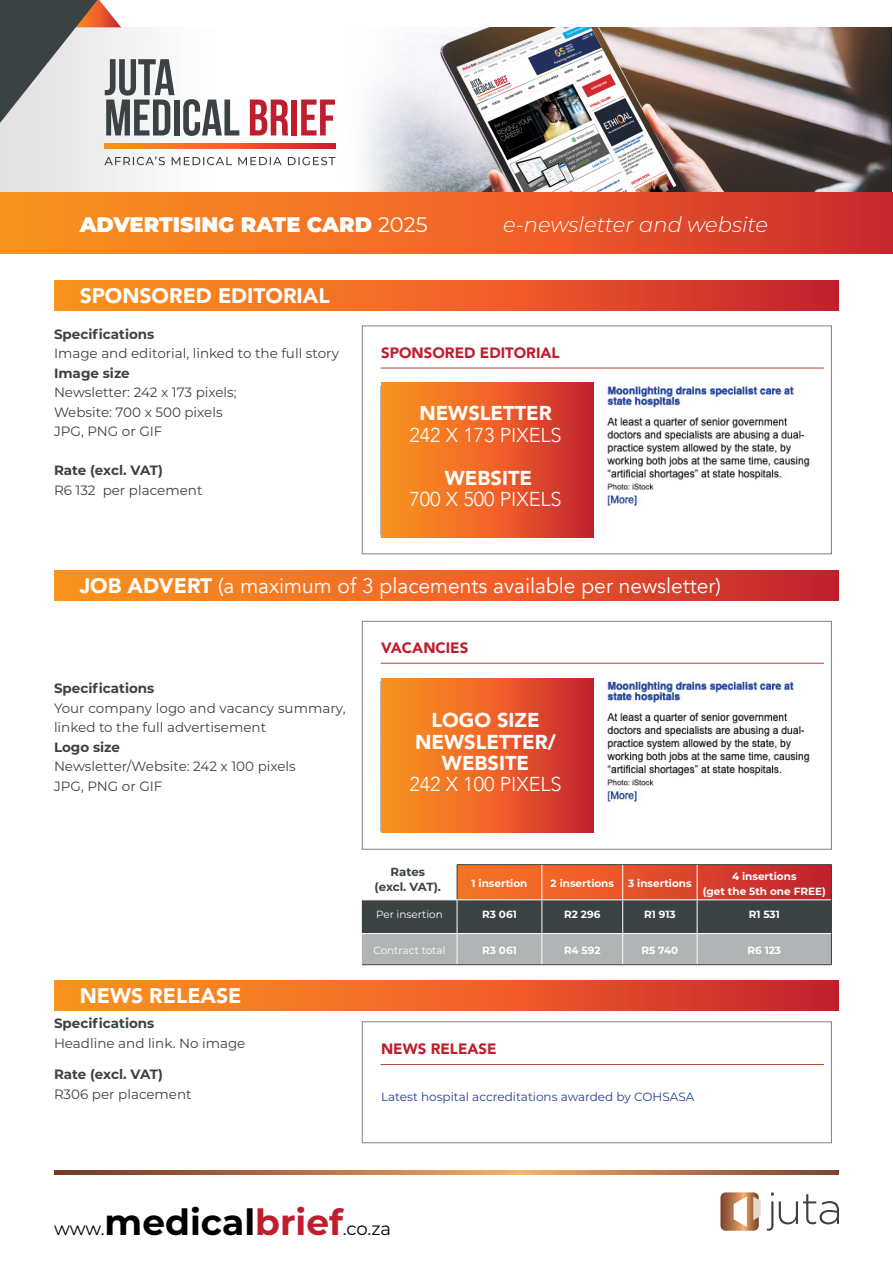
<style>
.page{position:relative;width:893px;height:1263px;background:#fff}
.page>*{position:absolute;margin:0;border:0;box-sizing:border-box;transform-origin:0 0}
.t1{font:700 51.45px/40.3px "Bebas Neue";color:#3b4244}
.t2{font:italic 300 21.15px "Montserrat";color:#fff}
.t3{font:21px "Avenir";color:#fff}
.t4{font:900 21px "Avenir";color:#fff}
.t5{font:900 21px "Montserrat";color:#fff}
.t6{font:900 20.1px/21.5px "Avenir";color:#fff;text-align:center}
.t7{font:300 20.1px "Avenir";color:#fff}
.t8{font:18px "Montserrat";letter-spacing:-.005em;color:#000}
.t9{font:900 15px "Avenir";color:#be1e2d}
.t10{font:13.5px/19.5px "Montserrat";color:#3b4244}
.t11{font:700 13.5px "Montserrat";color:#3b4244}
.t12{font:12px "Montserrat";color:#25408f}
.t13{font:700 11.7px/15.6px "Montserrat";letter-spacing:-.015em;color:#3b4244;text-align:center}
.t14{font:700 10.5px/14.5px "Montserrat";color:#fff;text-align:center}
.t15{font:10.5px "Montserrat";color:#fff}
.s1{color:#be1e2d}
.s2{font-weight:400}
.s3{font-weight:900}
.s4{font-weight:700;font-size:36px}
.s5{font-weight:700;font-size:36px;color:#be1e2d}
</style>
<div class="page">
<img style="left:0;top:27px;width:892px;height:166px">
<svg style="left:104px;top:156px;width:231px;height:9px"></svg>
<svg style="left:104px;top:143px;width:231px;height:6px"></svg>
<svg style="left:0;top:0;width:121px;height:124px;background:#a4a09f"></svg>
<div style="left:54px;top:281px;width:785px;height:30px;background:linear-gradient(to right,#ff9a1f,#cc272f)"></div>
<svg style="left:767px;top:1192px;width:72px;height:39px"></svg>
<svg style="left:720px;top:1192px;width:41px;height:39px"></svg>
<svg style="left:54px;top:1170px;width:785px;height:5px;background:#b17349"></svg>
<img style="left:380px;top:367px;width:444px;height:171px">
<div style="left:381px;top:383px;width:212px;height:154px;background:linear-gradient(to right,#ff9a1f,#cd292f)"></div>
<div style="left:362px;top:325px;width:470px;height:229px;border:1px solid #808285"></div>
<div style="left:54px;top:570px;width:785px;height:30px;background:linear-gradient(to right,#ff9a1f,#cc272f)"></div>
<img style="left:380px;top:662px;width:445px;height:171px">
<div style="left:381px;top:678px;width:212px;height:155px;background:linear-gradient(to right,#ff9a1f,#cd292f)"></div>
<div style="left:362px;top:621px;width:470px;height:229px;border:1px solid #808285"></div>
<svg style="left:362px;top:865px;width:469px;height:99px;background:#9c776d"></svg>
<hr style="left:457px;top:864px;width:85px;height:1px;background:#3b4244">
<hr style="left:457px;top:865px;width:1px;height:34px;background:#3b4244">
<hr style="left:542px;top:864px;width:81px;height:1px;background:#3b4244">
<hr style="left:623px;top:864px;width:74px;height:1px;background:#3b4244">
<hr style="left:697px;top:864px;width:135px;height:1px;background:#3b4244">
<hr style="left:542px;top:865px;width:1px;height:34px;background:#fff">
<hr style="left:622px;top:865px;width:1px;height:34px;background:#fff">
<hr style="left:697px;top:865px;width:1px;height:34px;background:#fff">
<hr style="left:457px;top:934px;width:1px;height:30px;background:#fff">
<hr style="left:542px;top:934px;width:1px;height:30px;background:#fff">
<hr style="left:622px;top:934px;width:1px;height:30px;background:#fff">
<hr style="left:697px;top:934px;width:1px;height:30px;background:#fff">
<hr style="left:362px;top:899px;width:95px;height:1px;background:#fff">
<hr style="left:457px;top:899px;width:85px;height:1px;background:#fff">
<hr style="left:457px;top:900px;width:1px;height:33px;background:#fff">
<hr style="left:542px;top:899px;width:81px;height:1px;background:#fff">
<hr style="left:542px;top:900px;width:1px;height:33px;background:#fff">
<hr style="left:623px;top:899px;width:74px;height:1px;background:#fff">
<hr style="left:622px;top:900px;width:1px;height:33px;background:#fff">
<hr style="left:697px;top:899px;width:134px;height:1px;background:#fff">
<hr style="left:697px;top:900px;width:1px;height:33px;background:#fff">
<hr style="left:362px;top:933px;width:95px;height:1px;background:#fff">
<hr style="left:457px;top:933px;width:85px;height:1px;background:#fff">
<hr style="left:542px;top:933px;width:81px;height:1px;background:#fff">
<hr style="left:623px;top:933px;width:74px;height:1px;background:#fff">
<hr style="left:697px;top:933px;width:134px;height:1px;background:#fff">
<hr style="left:831px;top:865px;width:1px;height:35px;background:#3b4244">
<hr style="left:831px;top:900px;width:1px;height:33px;background:#3b4244">
<hr style="left:831px;top:933px;width:1px;height:31px;background:#3b4244">
<hr style="left:362px;top:964px;width:95px;height:1px;background:#3b4244">
<hr style="left:457px;top:964px;width:85px;height:1px;background:#3b4244">
<hr style="left:542px;top:964px;width:81px;height:1px;background:#3b4244">
<hr style="left:623px;top:964px;width:74px;height:1px;background:#3b4244">
<hr style="left:697px;top:964px;width:135px;height:1px;background:#3b4244">
<div style="left:54px;top:980px;width:785px;height:30px;background:linear-gradient(to right,#ff9a1f,#cc272f)"></div>
<img style="left:380px;top:1064px;width:444px;height:2px">
<div style="left:362px;top:1021px;width:470px;height:122px;border:1px solid #808285"></div>
<div style="left:0;top:193px;width:893px;height:60px;background:linear-gradient(to right,#ff991f,#d22f2f)"></div>
<h1 class="t1" style="left:104px;top:57px;width:233px">JUTA<br>MEDICAL <span class="s1">BRIEF</span></h1>
<h3 class="t5" style="left:80px;top:209px;width:349px">ADVERTISING RATE CARD <span class="s2">2025</span></h3>
<h2 class="t2" style="left:503px;top:210px;width:267px">e-newsletter and website</h2>
<h3 class="t4" style="left:80px;top:278px;width:251px">SPONSORED EDITORIAL</h3>
<p class="t11" style="left:54px;top:324px;width:102px">Specifications</p>
<p class="t10" style="left:54px;top:343px;width:287px">Image and editorial, linked to the full story</p>
<p class="t11" style="left:54px;top:363px;width:77px">Image size</p>
<p class="t10" style="left:54px;top:382px;width:184px">Newsletter: 242 x 173 pixels;<br>Website: 700 x 500 pixels<br>JPG, PNG or GIF</p>
<p class="t11" style="left:54px;top:461px;width:111px">Rate (excl. VAT)</p>
<p class="t10" style="left:54px;top:480px;width:150px">R6 132 per placement</p>
<p class="t9" style="left:381px;top:340px;width:180px">SPONSORED EDITORIAL</p>
<h3 class="t6" style="left:419px;top:402px;width:134px">NEWSLETTER</h3>
<h3 class="t7" style="left:409px;top:423px;width:154px">242 X 173 PIXELS</h3>
<h3 class="t6" style="left:445px;top:466px;width:89px">WEBSITE</h3>
<h3 class="t7" style="left:409px;top:487px;width:154px">700 X 500 PIXELS</h3>
<h3 class="t3" style="left:80px;top:573px;width:643px"><span class="s3">JOB ADVERT</span> (a maximum of 3 placements available per newsletter)</h3>
<p class="t11" style="left:54px;top:678px;width:102px">Specifications</p>
<p class="t10" style="left:54px;top:697px;width:293px">Your company logo and vacancy summary, linked to the full advertisement</p>
<p class="t11" style="left:54px;top:737px;width:68px">Logo size</p>
<p class="t10" style="left:54px;top:756px;width:243px">Newsletter/Website: 242 x 100 pixels<br>JPG, PNG or GIF</p>
<p class="t9" style="left:381px;top:635px;width:89px">VACANCIES</p>
<h3 class="t6" style="left:415px;top:709px;width:142px">LOGO SIZE<br>NEWSLETTER/<br>WEBSITE</h3>
<h3 class="t7" style="left:409px;top:773px;width:154px">242 X 100 PIXELS</h3>
<h3 class="t4" style="left:80px;top:977px;width:163px">NEWS RELEASE</h3>
<p class="t11" style="left:54px;top:1013px;width:102px">Specifications</p>
<p class="t10" style="left:54px;top:1032px;width:193px">Headline and link. No image</p>
<p class="t11" style="left:54px;top:1064px;width:111px">Rate (excl. VAT)</p>
<p class="t10" style="left:54px;top:1083px;width:139px">R306 per placement</p>
<p class="t13" style="left:375px;top:863px;width:68px">Rates (excl. VAT).</p>
<p class="t14" style="left:472px;top:876px;width:57px">1 insertion</p>
<p class="t14" style="left:551px;top:876px;width:65px">2 insertions</p>
<p class="t14" style="left:628px;top:876px;width:65px">3 insertions</p>
<p class="t14" style="left:703px;top:868px;width:125px">4 insertions<br>(get the 5th one FREE)</p>
<p class="t15" style="left:376px;top:907px;width:68px">Per insertion</p>
<p class="t14" style="left:482px;top:906px;width:36px">R3 061</p>
<p class="t14" style="left:564px;top:906px;width:38px">R2 296</p>
<p class="t14" style="left:644px;top:906px;width:33px">R1 913</p>
<p class="t14" style="left:749px;top:906px;width:33px">R1 531</p>
<p class="t15" style="left:373px;top:943px;width:74px">Contract total</p>
<p class="t14" style="left:482px;top:942px;width:36px">R3 061</p>
<p class="t14" style="left:564px;top:942px;width:38px">R4 592</p>
<p class="t14" style="left:641px;top:942px;width:38px">R5 740</p>
<p class="t14" style="left:747px;top:942px;width:35px">R6 123</p>
<p class="t9" style="left:381px;top:1035px;width:117px">NEWS RELEASE</p>
<p class="t12" style="left:381px;top:1088px;width:315px">Latest hospital accreditations awarded by COHSASA</p>
<h3 class="t8" style="left:54px;top:1216px;width:339px">www.<span class="s4">medical</span><span class="s5">brief</span>.co.za</h3>
</div>
